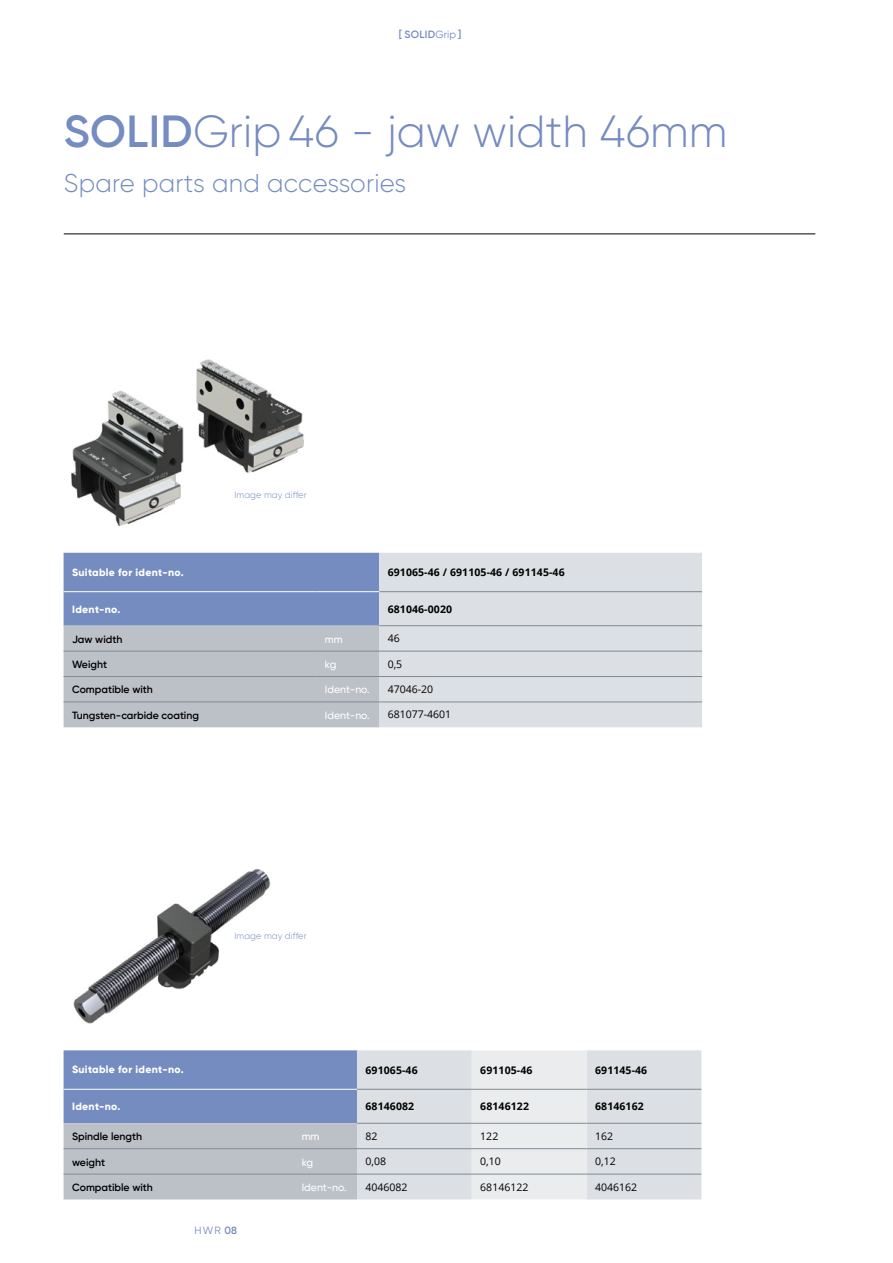
<style>
.page{position:relative;width:893px;height:1263px;background:#fff}
.page>*{position:absolute;margin:0;border:0;box-sizing:border-box;transform-origin:0 0}
.t1{font:300 45px "Gilroy";color:#758cc0}
.t2{font:300 25.8px "Gilroy";letter-spacing:.01em;color:#758cc0}
.t3{font:700 10.5px "Open Sans";letter-spacing:.01em;color:#000}
.t4{font:600 10.5px "Gilroy";color:#000}
.t5{font:10.5px "Open Sans";color:#000}
.t6{font:800 10.5px "Gilroy";letter-spacing:.03em;color:#fff}
.t7{font:500 10.5px "Gilroy";color:#fff}
.t8{font:600 10.5px "Gilroy";letter-spacing:.02em;color:#758cc0}
.t9{font:10.5px "Gilroy";color:#758cc0}
.t10{font:300 9.15px "Gilroy";letter-spacing:.01em;color:#758cc0}
.s1{font-weight:400}
.s2{font-weight:600}
</style>
<div class="page">
<div style="left:379px;top:553px;width:323px;height:174px;background:#dcdfe3"></div>
<svg style="left:64px;top:553px;width:315px;height:174px;background:#9eaac4"></svg>
<hr style="left:379px;top:591px;width:323px;height:1px;background:#808b94">
<hr style="left:379px;top:625px;width:323px;height:1px;background:#808b94">
<hr style="left:64px;top:651px;width:252px;height:1px;background:#808b94">
<hr style="left:316px;top:651px;width:63px;height:1px;background:#808b94">
<hr style="left:379px;top:651px;width:323px;height:1px;background:#808b94">
<hr style="left:64px;top:591px;width:252px;height:1px;background:#fff">
<hr style="left:316px;top:591px;width:63px;height:1px;background:#fff">
<hr style="left:379px;top:676px;width:323px;height:1px;background:#808b94">
<hr style="left:64px;top:676px;width:252px;height:1px;background:#808b94">
<hr style="left:316px;top:676px;width:63px;height:1px;background:#808b94">
<hr style="left:64px;top:701px;width:252px;height:1px;background:#808b94">
<hr style="left:316px;top:701px;width:63px;height:1px;background:#808b94">
<hr style="left:379px;top:701px;width:323px;height:1px;background:#808b94">
<div style="left:357px;top:1050px;width:344px;height:149px;background:#dcdfe3"></div>
<div style="left:472px;top:1050px;width:115px;height:149px;background:#eaecee"></div>
<svg style="left:64px;top:1050px;width:293px;height:149px;background:#99a7c4"></svg>
<hr style="left:357px;top:1089px;width:115px;height:1px;background:#808b94">
<hr style="left:472px;top:1089px;width:115px;height:1px;background:#808b94">
<hr style="left:587px;top:1089px;width:114px;height:1px;background:#808b94">
<hr style="left:357px;top:1123px;width:115px;height:1px;background:#808b94">
<hr style="left:472px;top:1123px;width:115px;height:1px;background:#808b94">
<hr style="left:587px;top:1123px;width:114px;height:1px;background:#808b94">
<hr style="left:64px;top:1148px;width:229px;height:1px;background:#808b94">
<hr style="left:293px;top:1148px;width:64px;height:1px;background:#808b94">
<hr style="left:357px;top:1148px;width:115px;height:1px;background:#808b94">
<hr style="left:472px;top:1148px;width:115px;height:1px;background:#808b94">
<hr style="left:587px;top:1148px;width:114px;height:1px;background:#808b94">
<hr style="left:64px;top:1089px;width:229px;height:1px;background:#fff">
<hr style="left:293px;top:1089px;width:64px;height:1px;background:#fff">
<hr style="left:357px;top:1174px;width:115px;height:1px;background:#808b94">
<hr style="left:472px;top:1174px;width:115px;height:1px;background:#808b94">
<hr style="left:587px;top:1174px;width:114px;height:1px;background:#808b94">
<hr style="left:64px;top:1174px;width:229px;height:1px;background:#808b94">
<hr style="left:293px;top:1174px;width:64px;height:1px;background:#808b94">
<img style="left:73px;top:869px;width:198px;height:155px">
<img style="left:71px;top:359px;width:233px;height:168px">
<hr style="left:64px;top:233px;width:751px;height:1px;background:#000">
<p class="t8" style="left:399px;top:28px;width:64px">[ SOLID<span class="s1">Grip</span> ]</p>
<h1 class="t1" style="left:64px;top:103px;width:665px"><span class="s2">SOLID</span>Grip 46 - jaw width 46mm</h1>
<h2 class="t2" style="left:64px;top:167px;width:344px">Spare parts and accessories</h2>
<p class="t10" style="left:234px;top:489px;width:74px">Image may differ</p>
<p class="t6" style="left:72px;top:565px;width:113px">Suitable for ident-no.</p>
<p class="t3" style="left:388px;top:565px;width:178px">691065-46 / 691105-46 / 691145-46</p>
<p class="t6" style="left:72px;top:603px;width:50px">Ident-no.</p>
<p class="t3" style="left:388px;top:601px;width:66px">681046-0020</p>
<p class="t4" style="left:72px;top:632px;width:52px">Jaw width</p>
<p class="t7" style="left:325px;top:632px;width:19px">mm</p>
<p class="t5" style="left:388px;top:631px;width:14px">46</p>
<p class="t4" style="left:72px;top:658px;width:37px">Weight</p>
<p class="t7" style="left:325px;top:658px;width:13px">kg</p>
<p class="t5" style="left:388px;top:657px;width:16px">0,5</p>
<p class="t4" style="left:72px;top:683px;width:82px">Compatible with</p>
<p class="t7" style="left:325px;top:683px;width:46px">Ident-no.</p>
<p class="t5" style="left:388px;top:682px;width:47px">47046-20</p>
<p class="t4" style="left:72px;top:709px;width:128px">Tungsten-carbide coating</p>
<p class="t7" style="left:325px;top:709px;width:46px">Ident-no.</p>
<p class="t5" style="left:388px;top:707px;width:65px">681077-4601</p>
<p class="t10" style="left:234px;top:930px;width:74px">Image may differ</p>
<p class="t6" style="left:72px;top:1063px;width:113px">Suitable for ident-no.</p>
<p class="t3" style="left:365px;top:1062px;width:54px">691065-46</p>
<p class="t3" style="left:480px;top:1062px;width:54px">691105-46</p>
<p class="t3" style="left:595px;top:1062px;width:54px">691145-46</p>
<p class="t6" style="left:72px;top:1100px;width:50px">Ident-no.</p>
<p class="t3" style="left:365px;top:1099px;width:50px">68146082</p>
<p class="t3" style="left:480px;top:1099px;width:50px">68146122</p>
<p class="t3" style="left:595px;top:1099px;width:50px">68146162</p>
<p class="t4" style="left:72px;top:1130px;width:72px">Spindle length</p>
<p class="t7" style="left:302px;top:1130px;width:19px">mm</p>
<p class="t5" style="left:365px;top:1129px;width:14px">82</p>
<p class="t5" style="left:480px;top:1129px;width:20px">122</p>
<p class="t5" style="left:595px;top:1129px;width:20px">162</p>
<p class="t4" style="left:72px;top:1155px;width:35px">weight</p>
<p class="t7" style="left:302px;top:1155px;width:13px">kg</p>
<p class="t5" style="left:365px;top:1154px;width:22px">0,08</p>
<p class="t5" style="left:480px;top:1154px;width:22px">0,10</p>
<p class="t5" style="left:595px;top:1154px;width:22px">0,12</p>
<p class="t4" style="left:72px;top:1181px;width:82px">Compatible with</p>
<p class="t7" style="left:302px;top:1181px;width:46px">Ident-no.</p>
<p class="t5" style="left:365px;top:1179px;width:44px">4046082</p>
<p class="t5" style="left:480px;top:1179px;width:50px">68146122</p>
<p class="t5" style="left:595px;top:1179px;width:44px">4046162</p>
<p class="t9" style="left:194px;top:1224px;width:44px">HWR <span class="s2">08</span></p>
</div>
